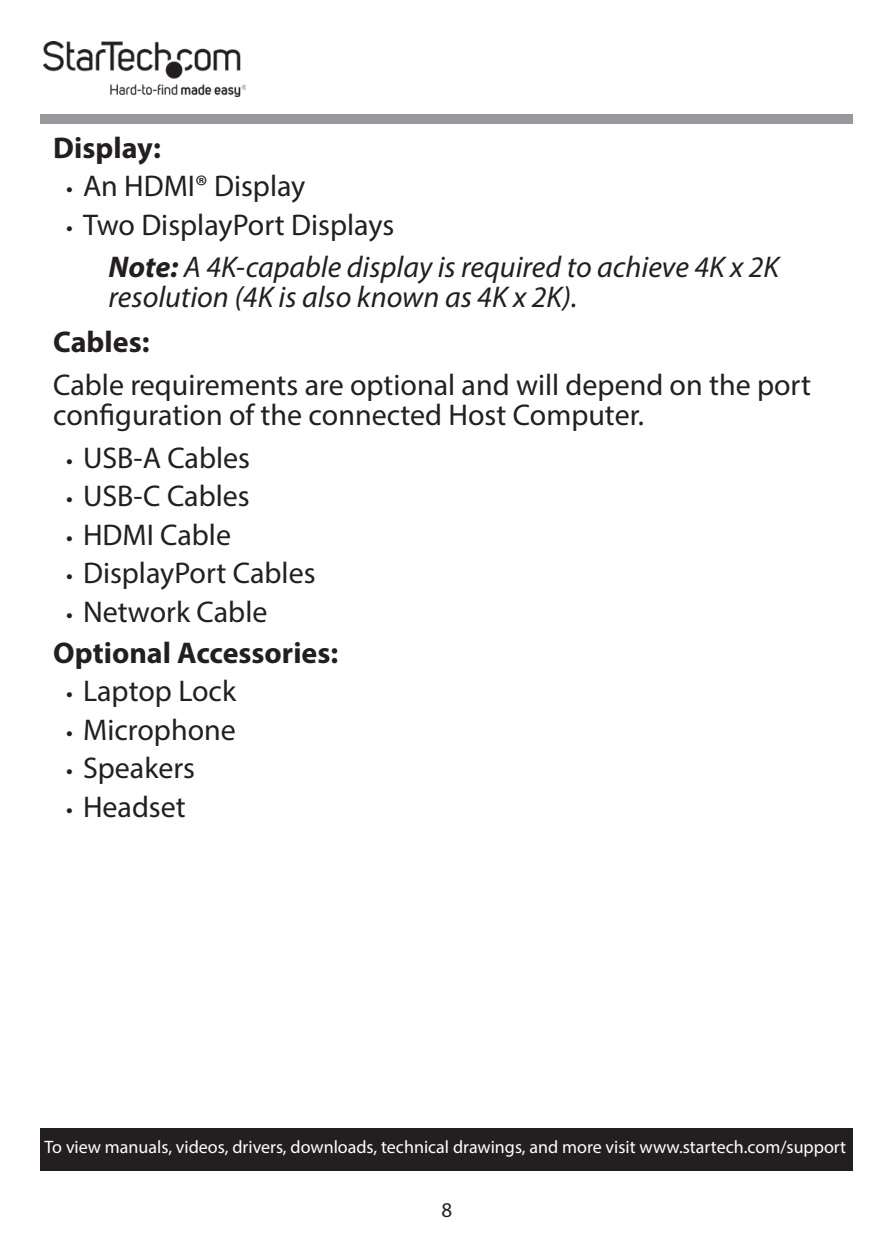
<style>
.page{position:relative;width:893px;height:1259px;background:#fff}
.page>*{position:absolute;margin:0;border:0;box-sizing:border-box;transform-origin:0 0}
.Text{font:30px/30px "Myriad Pro";color:#231f20}
.Note{font:italic 30px/30px "Myriad Pro";color:#231f20}
.t1{font:700 30px "Myriad Pro";color:#231f20}
.t2{font:21px "Myriad Pro";color:#231f20}
.t3{font:18px "Myriad Pro";color:#fff}
.s1{font-size:24px}
.s2{font-weight:700}
</style>
<div class="page">
<img style="left:43px;top:42px;width:203px;height:55px">
<div style="left:40px;top:115px;width:812px;height:9px;background:#97999c"></div>
<div style="left:40px;top:1128px;width:812px;height:42px;background:#231f20"></div>
<h3 class="t1" style="left:53px;top:128px;width:109px">Display:</h3>
<p class="Text" style="left:66px;top:170px;width:241px"><span class="s1">•</span> An HDMI® Display</p>
<p class="Text" style="left:66px;top:209px;width:330px"><span class="s1">•</span> Two DisplayPort Displays</p>
<p class="Note" style="left:109px;top:252px;width:672px"><span class="s2">Note:</span> A 4K-capable display is required to achieve 4K x 2K resolution (4K is also known as 4K x 2K).</p>
<h3 class="t1" style="left:53px;top:322px;width:98px">Cables:</h3>
<p class="Text" style="left:53px;top:369px;width:759px">Cable requirements are optional and will depend on the port configuration of the connected Host Computer.</p>
<p class="Text" style="left:66px;top:442px;width:186px"><span class="s1">•</span> USB-A Cables</p>
<p class="Text" style="left:66px;top:481px;width:185px"><span class="s1">•</span> USB-C Cables</p>
<p class="Text" style="left:66px;top:519px;width:167px"><span class="s1">•</span> HDMI Cable</p>
<p class="Text" style="left:66px;top:558px;width:251px"><span class="s1">•</span> DisplayPort Cables</p>
<p class="Text" style="left:66px;top:596px;width:203px"><span class="s1">•</span> Network Cable</p>
<h3 class="t1" style="left:53px;top:633px;width:286px">Optional Accessories:</h3>
<p class="Text" style="left:66px;top:675px;width:172px"><span class="s1">•</span> Laptop Lock</p>
<p class="Text" style="left:66px;top:714px;width:171px"><span class="s1">•</span> Microphone</p>
<p class="Text" style="left:66px;top:752px;width:131px"><span class="s1">•</span> Speakers</p>
<p class="Text" style="left:66px;top:791px;width:121px"><span class="s1">•</span> Headset</p>
<p class="t3" style="left:45px;top:1135px;width:803px">To view manuals, videos, drivers, downloads, technical drawings, and more visit www.startech.com/support</p>
<p class="t2" style="left:442px;top:1197px;width:12px">8</p>
</div>
